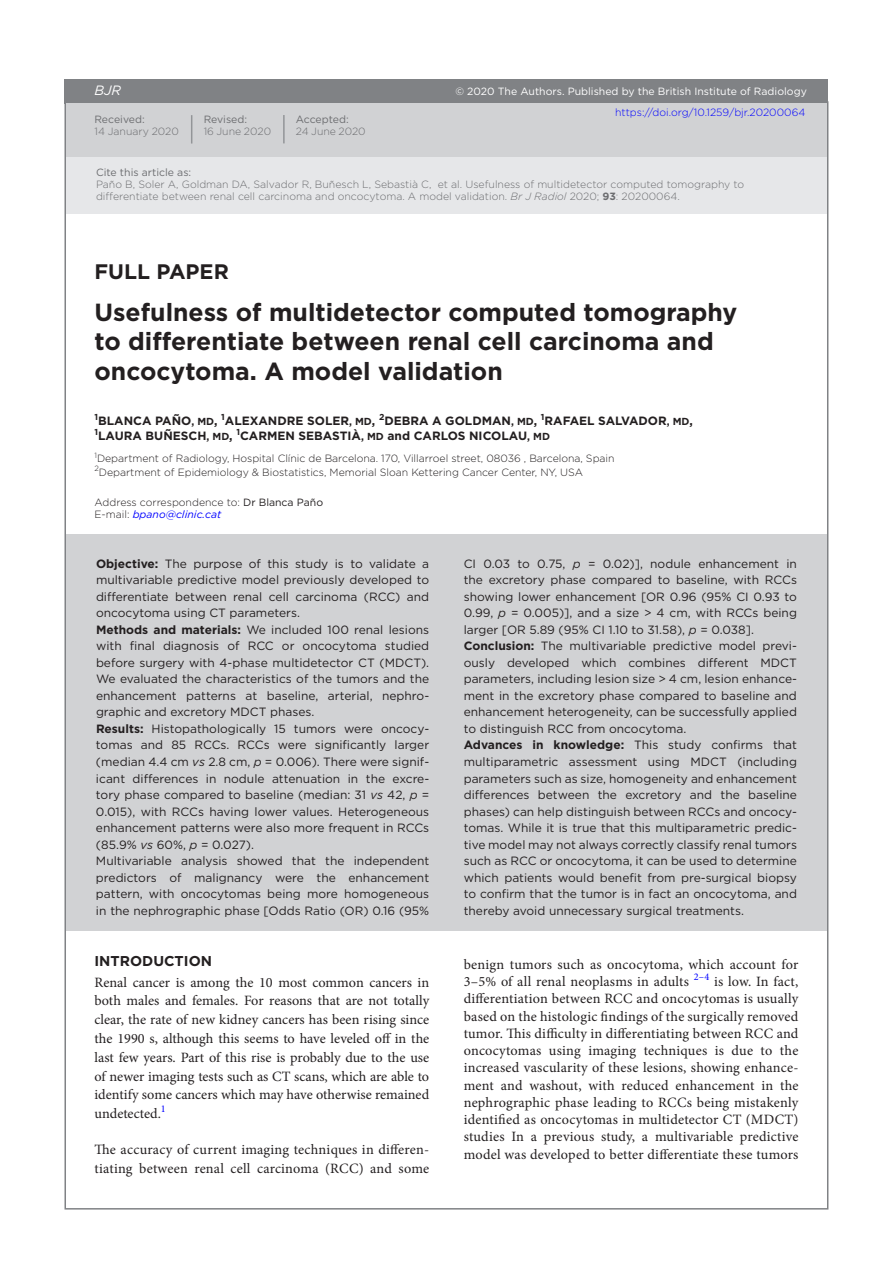
<style>
.page{position:relative;width:893px;height:1263px;background:#fff}
.page>*{position:absolute;margin:0;border:0;box-sizing:border-box;transform-origin:0 0}
.t1{font:700 24.75px/29.2px "Gotham";color:#231f20}
.t2{font:700 21px "Gotham";color:#231f20}
.t3{font:14.25px/17.2px "Minion Pro";letter-spacing:.01em;color:#231f20;text-align:justify}
.t4{font:700 14.25px "Gotham";color:#231f20}
.t5{font:italic 13.5px "Gotham";color:#fff}
.t6{font:12px/16.5px "Gotham";color:#231f20}
.t7{font:700 12px/15px "Gotham";color:#231f20}
.t8{font:300 10.5px/13.5px "Gotham";letter-spacing:-.005em;color:#231f20}
.t9{font:300 10.5px/12px "Gotham";color:#6c6d70}
.t10{font:10.5px "Gotham";color:#fff}
.t11{font:10.5px "Gotham";color:#6c6d70}
.t12{font:300 10.5px "Gotham";color:#00f}
.s1{font-style:italic}
.s2{font-weight:700}
.s3{font-size:10.2px}
.s4{font-weight:400}
.s5{font-weight:400;font-style:italic;color:#00f}
</style>
<div class="page">
<div style="left:64px;top:79px;width:764px;height:24px;background:#808285"></div>
<div style="left:66px;top:154px;width:761px;height:59px;background:#e6e7e9"></div>
<div style="left:66px;top:103px;width:761px;height:53px;background:#d1d2d4"></div>
<hr style="left:283px;top:115px;width:2px;height:28px;background:#939598">
<svg style="left:191px;top:115px;width:1px;height:29px"></svg>
<div style="left:66px;top:534px;width:761px;height:397px;background:#d1d2d4"></div>
<p class="t5" style="left:94px;top:83px;width:28px">BJR</p>
<p class="t11" style="left:94px;top:113px;width:52px">Received:</p>
<p class="t9" style="left:94px;top:125px;width:86px">14 January 2020</p>
<p class="t11" style="left:204px;top:113px;width:45px">Revised:</p>
<p class="t9" style="left:204px;top:125px;width:69px">16 June 2020</p>
<p class="t11" style="left:296px;top:113px;width:54px">Accepted:</p>
<p class="t9" style="left:296px;top:125px;width:71px">24 June 2020</p>
<p class="t10" style="left:455px;top:85px;width:353px">© 2020 The Authors. Published by the British Institute of Radiology</p>
<p class="t12" style="left:615px;top:106px;width:192px">https://doi.org/10.1259/bjr.20200064</p>
<p class="t11" style="left:96px;top:165px;width:97px">Cite this article as:</p>
<p class="t9" style="left:96px;top:178px;width:650px">Paño B, Soler A, Goldman DA, Salvador R, Buñesch L, Sebastià C, et al. Usefulness of multidetector computed tomography to differentiate between renal cell carcinoma and oncocytoma. A model validation. <span class="s1">Br J Radiol</span> 2020; <span class="s2">93</span>: 20200064.</p>
<h2 class="t2" style="left:94px;top:258px;width:136px">FULL PAPER</h2>
<h1 class="t1" style="left:94px;top:298px;width:644px">Usefulness of multidetector computed tomography to differentiate between renal cell carcinoma and oncocytoma. A model validation</h1>
<p class="t7" style="left:94px;top:413px;width:600px"><sup>1</sup>BLANCA PAÑO<span class="s3">, MD</span>, <sup>1</sup>ALEXANDRE SOLER<span class="s3">, MD</span>, <sup>2</sup>DEBRA A GOLDMAN<span class="s3">, MD</span>, <sup>1</sup>RAFAEL SALVADOR<span class="s3">, MD</span>,<br><sup>1</sup>LAURA BUÑESCH<span class="s3">, MD</span>, <sup>1</sup>CARMEN SEBASTIÀ<span class="s3">, MD</span> and CARLOS NICOLAU<span class="s3">, MD</span></p>
<p class="t8" style="left:94px;top:451px;width:522px"><sup>1</sup>Department of Radiology, Hospital Clínic de Barcelona. 170, Villarroel street, 08036 , Barcelona, Spain<br><sup>2</sup>Department of Epidemiology &amp; Biostatistics, Memorial Sloan Kettering Cancer Center, NY, USA</p>
<p class="t8" style="left:94px;top:496px;width:230px;line-height:12px">Address correspondence to: <span class="s4">Dr Blanca Paño<br></span>E-mail: <span class="s5">bpano@clinic.cat</span></p>
<p class="t6" style="left:96px;top:555px;width:335px"><span class="s2">Objective:</span> The purpose of this study is to validate a multivariable predictive model previously developed to differentiate between renal cell carcinoma (RCC) and oncocytoma using CT parameters.<br><span class="s2">Methods and materials:</span> We included 100 renal lesions with final diagnosis of RCC or oncocytoma studied before surgery with 4-phase multidetector CT (MDCT).<br>We evaluated the characteristics of the tumors and the enhancement patterns at baseline, arterial, nephro&shy;graphic and excretory MDCT phases.<br><span class="s2">Results:</span> Histopathologically 15 tumors were oncocy&shy;tomas and 85 RCCs. RCCs were significantly larger (median 4.4 cm <span class="s1">vs</span> 2.8 cm, <span class="s1">p</span> = 0.006). There were signif&shy;icant differences in nodule attenuation in the excre&shy;tory phase compared to baseline (median: 31 <span class="s1">vs</span> 42, <span class="s1">p</span> = 0.015), with RCCs having lower values. Heterogeneous enhancement patterns were also more frequent in RCCs (85.9% <span class="s1">vs</span> 60%, <span class="s1">p</span> = 0.027).<br>Multivariable analysis showed that the independent predictors of malignancy were the enhancement pattern, with oncocytomas being more homogeneous in the nephrographic phase [Odds Ratio (OR) 0.16 (95%</p>
<p class="t6" style="left:464px;top:555px;width:335px">CI 0.03 to 0.75, <span class="s1">p</span> = 0.02)], nodule enhancement in the excretory phase compared to baseline, with RCCs showing lower enhancement [OR 0.96 (95% CI 0.93 to 0.99, <span class="s1">p</span> = 0.005)], and a size &gt; 4 cm, with RCCs being larger [OR 5.89 (95% CI 1.10 to 31.58), <span class="s1">p</span> = 0.038].<br><span class="s2">Conclusion:</span> The multivariable predictive model previ&shy;ously developed which combines different MDCT parameters, including lesion size &gt; 4 cm, lesion enhance&shy;ment in the excretory phase compared to baseline and enhancement heterogeneity, can be successfully applied to distinguish RCC from oncocytoma.<br><span class="s2">Advances in knowledge:</span> This study confirms that multiparametric assessment using MDCT (including parameters such as size, homogeneity and enhancement differences between the excretory and the baseline phases) can help distinguish between RCCs and oncocy&shy;tomas. While it is true that this multiparametric predic&shy;tive model may not always correctly classify renal tumors such as RCC or oncocytoma, it can be used to determine which patients would benefit from pre-surgical biopsy to confirm that the tumor is in fact an oncocytoma, and thereby avoid unnecessary surgical treatments.</p>
<p class="t4" style="left:94px;top:952px;width:119px">INTRODUCTION</p>
<p class="t3" style="left:94px;top:973px;width:336px;line-height:18.8px">Renal cancer is among the 10 most common cancers in both males and females. For reasons that are not totally clear, the rate of new kidney cancers has been rising since the 1990 s, although this seems to have leveled off in the last few years. Part of this rise is probably due to the use of newer imaging tests such as CT scans, which are able to identify some cancers which may have otherwise remained undetected.<sup>1</sup></p>
<p class="t3" style="left:94px;top:1140px;width:336px;line-height:18.8px">The accuracy of current imaging techniques in differen&shy;tiating between renal cell carcinoma (RCC) and some</p>
<p class="t3" style="left:464px;top:956px;width:336px">benign tumors such as oncocytoma, which account for 3–5% of all renal neoplasms in adults <sup>2–4</sup> is low. In fact, differentiation between RCC and oncocytomas is usually based on the histologic findings of the surgically removed tumor. This difficulty in differentiating between RCC and oncocytomas using imaging techniques is due to the increased vascularity of these lesions, showing enhance&shy;ment and washout, with reduced enhancement in the nephrographic phase leading to RCCs being mistakenly identified as oncocytomas in multidetector CT (MDCT) studies In a previous study, a multivariable predictive model was developed to better differentiate these tumors</p>
</div>
